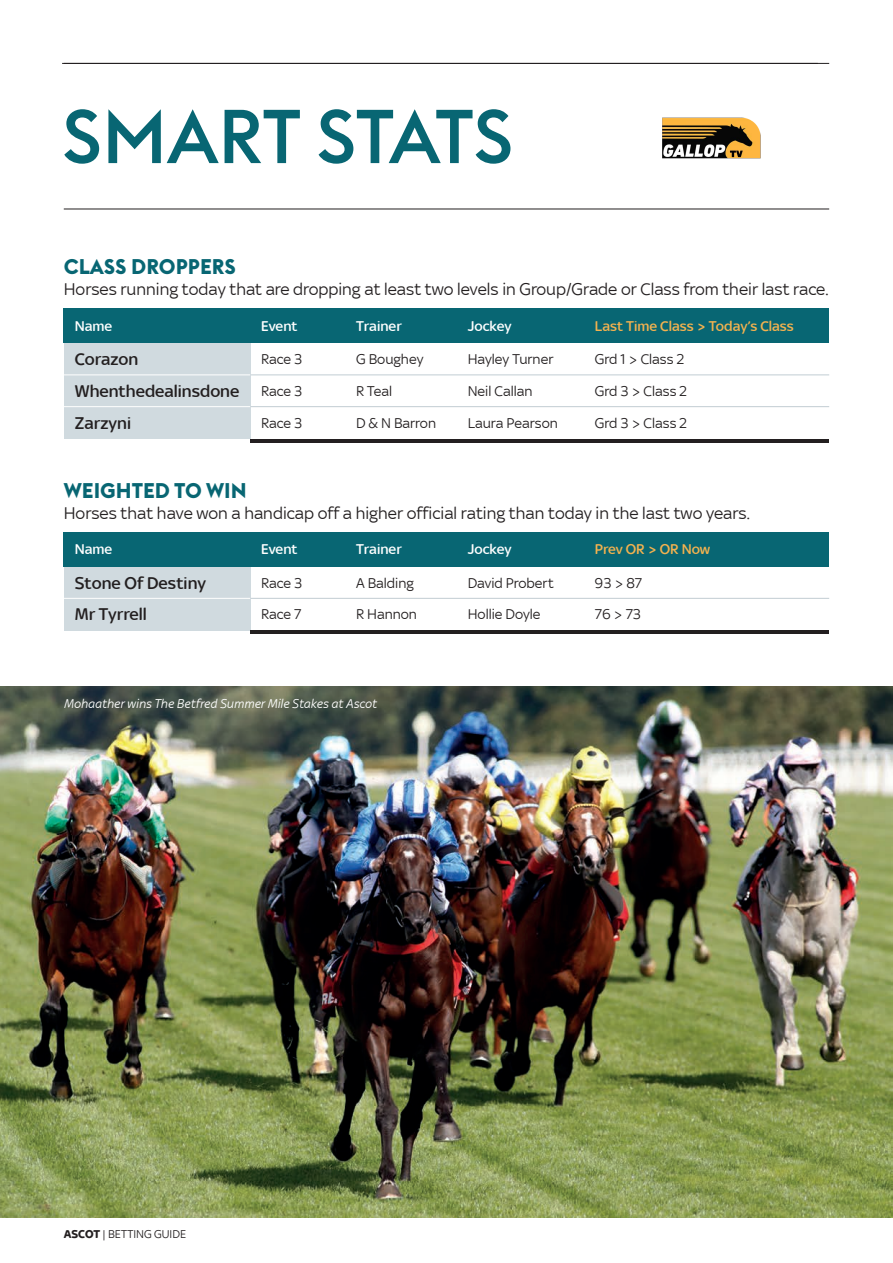
<style>
.page{position:relative;width:893px;height:1263px;background:#fff}
.page>*{position:absolute;margin:0;border:0;box-sizing:border-box;transform-origin:0 0}
.t1{font:500 75px "S Sports D";letter-spacing:-.01em;color:#086673}
.t2{font:700 21px "S Sports D";color:#086673}
.t3{font:18px "Sky Text";color:#231f20}
.t4{font:500 18px/31.8px "Sky Text";color:#231f20}
.t5{font:15px/31.8px "Sky Text";color:#231f20}
.t6{font:500 15px "Sky Text";color:#fff}
.t7{font:500 15px "Sky Text";color:#f4b24f}
.t8{font:italic 13.5px "Sky Text";color:#fff}
.t9{font:12px "Sky Text";color:#231f20}
.s1{font-weight:700}
</style>
<div class="page">
<hr style="left:64px;top:63px;width:765px;height:1px;background:#231f20">
<hr style="left:62px;top:63px;width:756px;height:1px;background:#231f20">
<div style="left:64px;top:343px;width:186px;height:95px;background:#d0dadf"></div>
<div style="left:64px;top:566px;width:186px;height:64px;background:#d0dadf"></div>
<div style="left:64px;top:308px;width:765px;height:35px;background:#086673"></div>
<div style="left:64px;top:532px;width:765px;height:34px;background:#086673"></div>
<hr style="left:250px;top:439px;width:579px;height:4px;background:#231f20">
<hr style="left:250px;top:630px;width:579px;height:4px;background:#231f20">
<hr style="left:64px;top:406px;width:186px;height:1px;background:#fff">
<hr style="left:64px;top:374px;width:186px;height:1px;background:#fff">
<hr style="left:64px;top:598px;width:186px;height:1px;background:#fff">
<hr style="left:250px;top:406px;width:579px;height:1px;background:#c2cdd3">
<hr style="left:250px;top:374px;width:579px;height:1px;background:#c2cdd3">
<hr style="left:250px;top:598px;width:579px;height:1px;background:#c2cdd3">
<hr style="left:64px;top:209px;width:765px;height:1px;background:#231f20">
<img style="left:0;top:687px;width:893px;height:531px">
<img style="left:662px;top:117px;width:99px;height:42px">
<h1 class="t1" style="left:62px;top:91px;width:453px">SMART STATS</h1>
<p class="t2" style="left:64px;top:253px;width:174px">CLASS DROPPERS</p>
<p class="t3" style="left:64px;top:279px;width:766px">Horses running today that are dropping at least two levels in Group/Grade or Class from their last race.</p>
<p class="t6" style="left:75px;top:317px;width:39px">Name</p>
<p class="t4" style="left:75px;top:343px;width:166px">Corazon<br>Whenthedealinsdone<br>Zarzyni</p>
<p class="t6" style="left:261px;top:317px;width:38px">Event</p>
<p class="t5" style="left:261px;top:343px;width:42px;text-align:justify">Race 3<br>Race 3<br>Race 3</p>
<p class="t6" style="left:356px;top:317px;width:47px">Trainer</p>
<p class="t5" style="left:356px;top:343px;width:82px">G Boughey<br>R Teal<br>D &amp; N Barron</p>
<p class="t6" style="left:468px;top:317px;width:45px">Jockey</p>
<p class="t5" style="left:468px;top:343px;width:92px">Hayley Turner<br>Neil Callan<br>Laura Pearson</p>
<p class="t7" style="left:595px;top:317px;width:201px">Last Time Class &gt; Today’s Class</p>
<p class="t5" style="left:595px;top:343px;width:94px">Grd 1 &gt; Class 2<br>Grd 3 &gt; Class 2<br>Grd 3 &gt; Class 2</p>
<p class="t2" style="left:64px;top:477px;width:184px">WEIGHTED TO WIN</p>
<p class="t3" style="left:64px;top:503px;width:688px">Horses that have won a handicap off a higher official rating than today in the last two years.</p>
<p class="t6" style="left:75px;top:541px;width:39px">Name</p>
<p class="t4" style="left:75px;top:566px;width:133px">Stone Of Destiny<br>Mr Tyrrell</p>
<p class="t6" style="left:261px;top:541px;width:38px">Event</p>
<p class="t5" style="left:261px;top:566px;width:42px">Race 3<br>Race 7</p>
<p class="t6" style="left:356px;top:541px;width:47px">Trainer</p>
<p class="t5" style="left:356px;top:566px;width:63px">A Balding<br>R Hannon</p>
<p class="t8" style="left:64px;top:696px;width:314px">Mohaather wins The Betfred Summer Mile Stakes at Ascot</p>
<p class="t6" style="left:468px;top:541px;width:45px">Jockey</p>
<p class="t5" style="left:468px;top:566px;width:88px">David Probert<br>Hollie Doyle</p>
<p class="t7" style="left:595px;top:541px;width:117px">Prev OR &gt; OR Now</p>
<p class="t5" style="left:595px;top:566px;width:49px">93 &gt; 87<br>76 &gt; 73</p>
<p class="t9" style="left:64px;top:1227px;width:124px"><span class="s1">ASCOT</span> | BETTING GUIDE</p>
</div>
